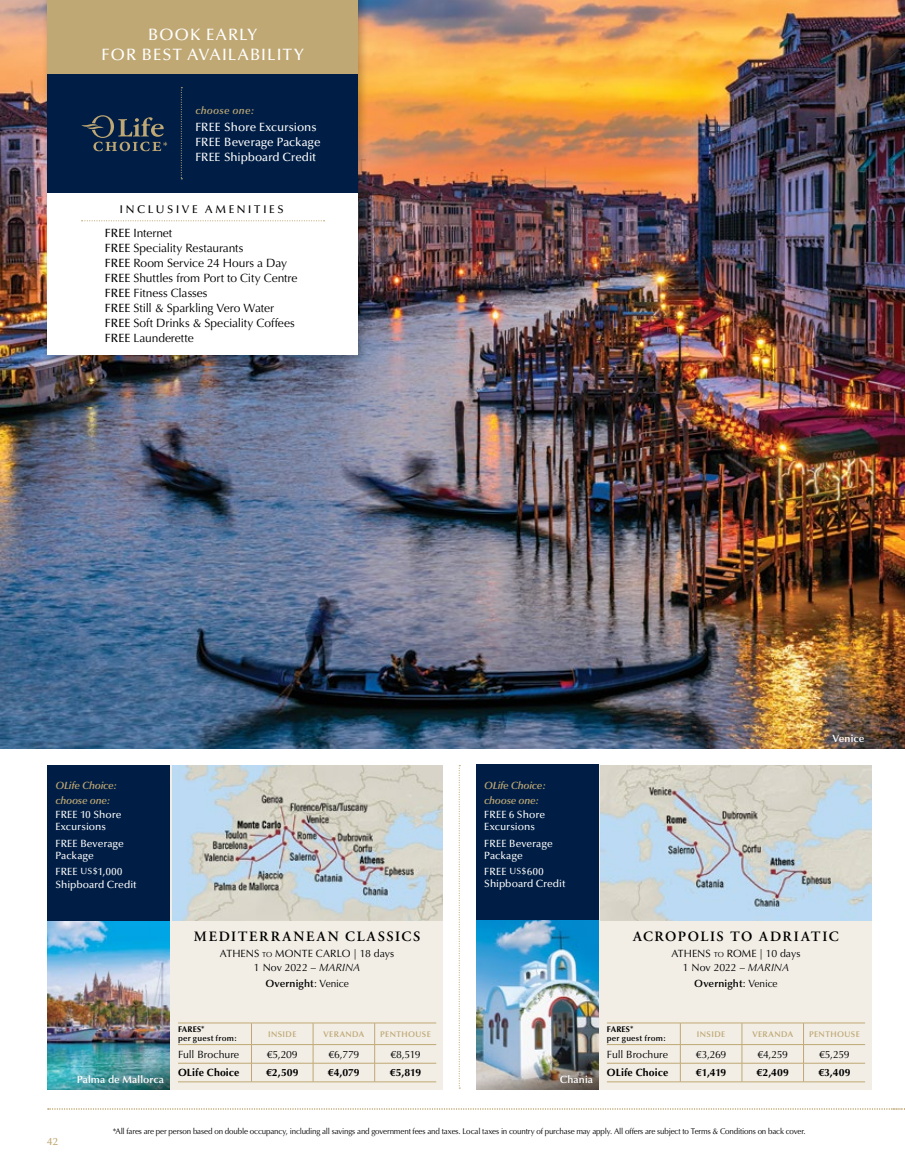
<style>
.page{position:relative;width:905px;height:1175px;background:#fff}
.page>*{position:absolute;margin:0;border:0;box-sizing:border-box;transform-origin:0 0}
.t1{font:500 16.5px/19.5px "Optima";letter-spacing:.06em;color:#fff;text-align:center}
.t2{font:600 14.25px "Adobe Garamond";letter-spacing:.115em;color:#000}
.t3{font:12px/15px "Optima";letter-spacing:-.005em;color:#000}
.t4{font:500 12px/15px "Optima";color:#fff}
.t5{font:500 11.25px "Optima";letter-spacing:.225em;color:#000}
.t6{font:10.5px/14.4px "Optima";letter-spacing:-.005em;color:#000;text-align:center}
.t7{font:500 10.5px/12px "Optima";letter-spacing:.005em;color:#fff}
.t8{font:700 10.5px "Optima";letter-spacing:.005em;color:#000}
.t9{font:italic 600 10.5px/15px "Optima";letter-spacing:-.02em;color:#bfa874}
.t10{font:600 10.5px "Optima";letter-spacing:.01em;color:#000}
.t11{font:600 10.5px "Optima";letter-spacing:.01em;color:#fff}
.t12{font:italic 600 10.5px "Optima";letter-spacing:.02em;color:#bfa874}
.t13{font:500 10.5px "Optima";color:#bfa874}
.t14{font:8.25px "Optima";letter-spacing:-.02em;color:#000}
.t15{font:600 8.25px "Optima";letter-spacing:.05em;color:#bfa874}
.t16{font:600 8.25px/8.2px "Optima";letter-spacing:.03em;color:#000}
.s1{font-weight:500}
.s2{font-size:9px}
.s3{font-size:7.35px}
.s4{font-style:italic}
.s5{font-weight:400}
.s6{font-weight:700}
.s7{font-weight:700;font-size:7.5px}
</style>
<div class="page">
<svg style="left:458px;top:765px;width:2px;height:323px"></svg>
<img style="left:0;top:0;width:904px;height:748px">
<svg style="left:48px;top:1108px;width:857px;height:1px"></svg>
<div style="left:47px;top:765px;width:395px;height:324px;background:#f2eee6"></div>
<img style="left:47px;top:920px;width:123px;height:126px">
<img style="left:47px;top:1046px;width:123px;height:43px">
<img style="left:172px;top:765px;width:270px;height:155px">
<div style="left:476px;top:765px;width:395px;height:324px;background:#f2eee6"></div>
<img style="left:476px;top:920px;width:122px;height:126px">
<img style="left:476px;top:1046px;width:122px;height:43px">
<img style="left:601px;top:765px;width:270px;height:155px">
<svg style="left:251px;top:1023px;width:1px;height:58px"></svg>
<svg style="left:313px;top:1023px;width:1px;height:58px"></svg>
<svg style="left:374px;top:1023px;width:1px;height:58px"></svg>
<hr style="left:178px;top:1022px;width:73px;height:1px;background:#bfa874">
<hr style="left:251px;top:1022px;width:62px;height:1px;background:#bfa874">
<hr style="left:313px;top:1022px;width:61px;height:1px;background:#bfa874">
<hr style="left:374px;top:1022px;width:62px;height:1px;background:#bfa874">
<hr style="left:178px;top:1044px;width:73px;height:1px;background:#bfa874">
<hr style="left:251px;top:1044px;width:62px;height:1px;background:#bfa874">
<hr style="left:313px;top:1044px;width:61px;height:1px;background:#bfa874">
<hr style="left:374px;top:1044px;width:62px;height:1px;background:#bfa874">
<hr style="left:178px;top:1063px;width:73px;height:1px;background:#bfa874">
<hr style="left:251px;top:1063px;width:62px;height:1px;background:#bfa874">
<hr style="left:313px;top:1063px;width:61px;height:1px;background:#bfa874">
<hr style="left:374px;top:1063px;width:62px;height:1px;background:#bfa874">
<hr style="left:178px;top:1081px;width:73px;height:1px;background:#bfa874">
<hr style="left:251px;top:1081px;width:62px;height:1px;background:#bfa874">
<hr style="left:313px;top:1081px;width:61px;height:1px;background:#bfa874">
<hr style="left:374px;top:1081px;width:62px;height:1px;background:#bfa874">
<svg style="left:680px;top:1023px;width:1px;height:58px"></svg>
<svg style="left:741px;top:1023px;width:1px;height:58px"></svg>
<svg style="left:803px;top:1023px;width:1px;height:58px"></svg>
<hr style="left:607px;top:1022px;width:73px;height:1px;background:#bfa874">
<hr style="left:680px;top:1022px;width:62px;height:1px;background:#bfa874">
<hr style="left:742px;top:1022px;width:61px;height:1px;background:#bfa874">
<hr style="left:803px;top:1022px;width:62px;height:1px;background:#bfa874">
<hr style="left:607px;top:1044px;width:73px;height:1px;background:#bfa874">
<hr style="left:680px;top:1044px;width:62px;height:1px;background:#bfa874">
<hr style="left:742px;top:1044px;width:61px;height:1px;background:#bfa874">
<hr style="left:803px;top:1044px;width:62px;height:1px;background:#bfa874">
<hr style="left:607px;top:1063px;width:73px;height:1px;background:#bfa874">
<hr style="left:680px;top:1063px;width:62px;height:1px;background:#bfa874">
<hr style="left:742px;top:1063px;width:61px;height:1px;background:#bfa874">
<hr style="left:803px;top:1063px;width:62px;height:1px;background:#bfa874">
<hr style="left:607px;top:1081px;width:73px;height:1px;background:#bfa874">
<hr style="left:680px;top:1081px;width:62px;height:1px;background:#bfa874">
<hr style="left:742px;top:1081px;width:61px;height:1px;background:#bfa874">
<hr style="left:803px;top:1081px;width:62px;height:1px;background:#bfa874">
<div style="left:476px;top:764px;width:122px;height:156px;background:#001e45"></div>
<div style="left:47px;top:765px;width:123px;height:155px;background:#001e45"></div>
<div style="left:42px;top:0;width:326px;height:366px;background:#000;opacity:.25"></div>
<div style="left:47px;top:0;width:311px;height:355px;background:#fff"></div>
<svg style="left:82px;top:220px;width:242px;height:1px"></svg>
<div style="left:47px;top:74px;width:311px;height:119px;background:#001e45"></div>
<svg style="left:181px;top:87px;width:1px;height:92px"></svg>
<svg style="left:81px;top:115px;width:86px;height:36px"></svg>
<div style="left:47px;top:0;width:311px;height:74px;background:#bfa874"></div>
<h1 class="t1" style="left:101px;top:25px;width:204px">BOOK EARLY<br>FOR BEST AVAILABILITY</h1>
<p class="t12" style="left:195px;top:104px;width:60px">choose one:</p>
<p class="t4" style="left:195px;top:119px;width:127px">FREE Shore Excursions<br>FREE Beverage Package<br>FREE Shipboard Credit</p>
<p class="t5" style="left:120px;top:203px;width:166px">INCLUSIVE AMENITIES</p>
<p class="t3" style="left:105px;top:225px;width:194px"><span class="s1">FREE</span> Internet<br><span class="s1">FREE</span> Speciality Restaurants<br><span class="s1">FREE</span> Room Service 24 Hours a Day<br><span class="s1">FREE</span> Shuttles from Port to City Centre<br><span class="s1">FREE</span> Fitness Classes<br><span class="s1">FREE</span> Still &amp; Sparkling Vero Water<br><span class="s1">FREE</span> Soft Drinks &amp; Speciality Coffees<br><span class="s1">FREE</span> Launderette</p>
<p class="t9" style="left:55px;top:778px;width:63px">OLife Choice: choose one:</p>
<p class="t7" style="left:55px;top:809px;width:68px">FREE 10 Shore<br>Excursions</p>
<p class="t7" style="left:55px;top:837px;width:70px">FREE Beverage<br>Package</p>
<p class="t7" style="left:55px;top:866px;width:83px">FREE <span class="s2">US$</span>1,000<br>Shipboard Credit</p>
<p class="t2" style="left:194px;top:929px;width:228px">MEDITERRANEAN CLASSICS</p>
<p class="t6" style="left:220px;top:946px;width:176px">ATHENS <span class="s3">to</span> MONTE CARLO | 18 days<br>1 Nov 2022 – <span class="s4">MARINA</span></p>
<p class="t10" style="left:265px;top:977px;width:85px">Overnight<span class="s5">: Venice</span></p>
<p class="t11" style="left:77px;top:1073px;width:89px">Palma de Mallorca</p>
<p class="t16" style="left:178px;top:1025px;width:60px"><span class="s6">FARES</span><span class="s7">*<br></span>per guest from:</p>
<p class="t15" style="left:268px;top:1029px;width:30px">INSIDE</p>
<p class="t15" style="left:323px;top:1029px;width:42px">VERANDA</p>
<p class="t15" style="left:380px;top:1029px;width:52px">PENTHOUSE</p>
<p class="t6" style="left:178px;top:1046px;width:63px">Full Brochure</p>
<p class="t6" style="left:267px;top:1046px;width:33px">€5,209</p>
<p class="t6" style="left:328px;top:1046px;width:32px">€6,779</p>
<p class="t6" style="left:390px;top:1046px;width:32px">€8,519</p>
<p class="t8" style="left:178px;top:1066px;width:63px">OLife Choice</p>
<p class="t8" style="left:266px;top:1066px;width:34px">€2,509</p>
<p class="t8" style="left:328px;top:1066px;width:33px">€4,079</p>
<p class="t8" style="left:390px;top:1066px;width:33px">€5,819</p>
<p class="t9" style="left:484px;top:778px;width:63px">OLife Choice: choose one:</p>
<p class="t7" style="left:484px;top:808px;width:62px">FREE 6 Shore<br>Excursions</p>
<p class="t7" style="left:484px;top:837px;width:70px">FREE Beverage<br>Package</p>
<p class="t7" style="left:484px;top:865px;width:83px">FREE <span class="s2">US$</span>600<br>Shipboard Credit</p>
<p class="t11" style="left:832px;top:732px;width:33px">Venice</p>
<p class="t2" style="left:633px;top:929px;width:207px">ACROPOLIS TO ADRIATIC</p>
<p class="t6" style="left:671px;top:946px;width:130px">ATHENS <span class="s3">to</span> ROME | 10 days<br>1 Nov 2022 – <span class="s4">MARINA</span></p>
<p class="t10" style="left:694px;top:977px;width:85px">Overnight<span class="s5">: Venice</span></p>
<p class="t11" style="left:560px;top:1073px;width:35px">Chania</p>
<p class="t16" style="left:607px;top:1025px;width:60px"><span class="s6">FARES</span><span class="s7">*<br></span>per guest from:</p>
<p class="t15" style="left:697px;top:1029px;width:30px">INSIDE</p>
<p class="t15" style="left:752px;top:1029px;width:42px">VERANDA</p>
<p class="t15" style="left:809px;top:1029px;width:52px">PENTHOUSE</p>
<p class="t6" style="left:607px;top:1046px;width:63px">Full Brochure</p>
<p class="t6" style="left:695px;top:1046px;width:32px">€3,269</p>
<p class="t6" style="left:757px;top:1046px;width:32px">€4,259</p>
<p class="t6" style="left:819px;top:1046px;width:32px">€5,259</p>
<p class="t8" style="left:607px;top:1066px;width:63px">OLife Choice</p>
<p class="t8" style="left:695px;top:1066px;width:32px">€1,419</p>
<p class="t8" style="left:756px;top:1066px;width:34px">€2,409</p>
<p class="t8" style="left:818px;top:1066px;width:34px">€3,409</p>
<p class="t13" style="left:47px;top:1135px;width:12px">42</p>
<p class="t14" style="left:113px;top:1126px;width:694px">*All fares are per person based on double occupancy, including all savings and government fees and taxes. Local taxes in country of purchase may apply. All offers are subject to Terms &amp; Conditions on back cover.</p>
</div>
